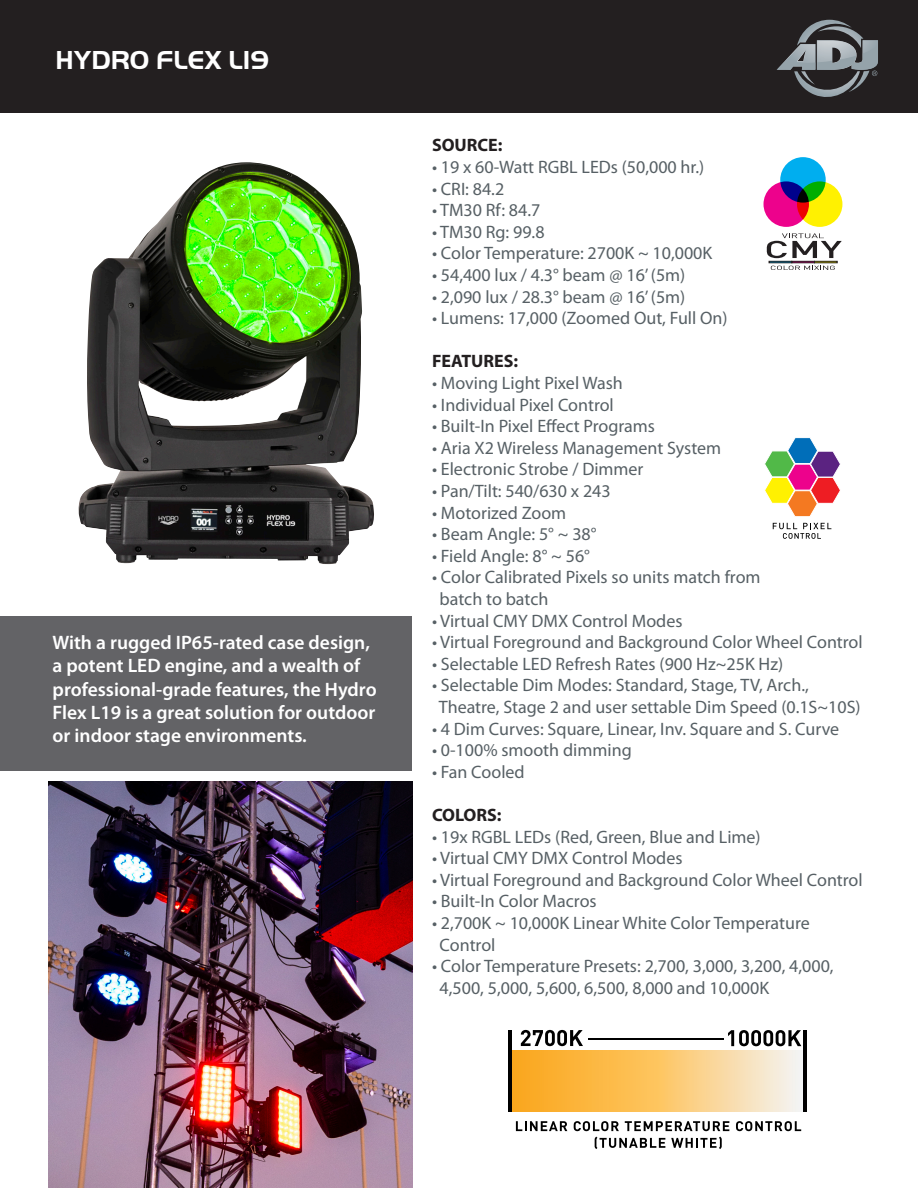
<style>
.page{position:relative;width:918px;height:1188px;background:#fff}
.page>*{position:absolute;margin:0;border:0;box-sizing:border-box;transform-origin:0 0}
.t1{font:700 27px "Handel Got D";color:#fff}
.t2{font:600 19.5px/23.4px "Myriad Pro";color:#fff}
.t3{font:18px "Myriad Pro";color:#576065}
.t4{font:700 18px "Myriad Pro";color:#231f20}
</style>
<div class="page">
<div style="left:0;top:616px;width:412px;height:154px;background:#636366"></div>
<div style="left:0;top:0;width:918px;height:113px;background:#231f20"></div>
<svg style="left:777px;top:20px;width:101px;height:77px"></svg>
<img style="left:78px;top:162px;width:296px;height:403px">
<img style="left:48px;top:782px;width:365px;height:406px">
<div style="left:658px;top:1051px;width:149px;height:60px;background:linear-gradient(to right,#fec562,#f3f6fb)"></div>
<div style="left:509px;top:1051px;width:149px;height:60px;background:linear-gradient(to right,#f9a51b,#fec55f)"></div>
<svg style="left:521px;top:1030px;width:62px;height:16px"></svg>
<hr style="left:509px;top:1030px;width:3px;height:81px;background:#000">
<svg style="left:516px;top:1121px;width:51px;height:10px"></svg>
<svg style="left:574px;top:1121px;width:45px;height:10px"></svg>
<svg style="left:625px;top:1121px;width:104px;height:10px"></svg>
<svg style="left:736px;top:1121px;width:65px;height:10px"></svg>
<svg style="left:595px;top:1137px;width:70px;height:12px"></svg>
<svg style="left:671px;top:1137px;width:51px;height:12px"></svg>
<svg style="left:728px;top:1030px;width:73px;height:16px"></svg>
<hr style="left:804px;top:1030px;width:3px;height:81px;background:#000">
<hr style="left:588px;top:1038px;width:136px;height:2px;background:#000">
<div style="left:780px;top:157px;width:46px;height:46px;background:#00aeef;border-radius:50%"></div>
<svg style="left:764px;top:181px;width:45px;height:46px"></svg>
<svg style="left:797px;top:181px;width:45px;height:46px;background:#bfbf04"></svg>
<svg style="left:767px;top:233px;width:75px;height:25px"></svg>
<svg style="left:771px;top:266px;width:64px;height:4px"></svg>
<div style="left:792px;top:261px;width:23px;height:2px;border:1px solid #231f20"></div>
<div style="left:769px;top:261px;width:23px;height:2px;border:1px solid #231f20"></div>
<div style="left:814px;top:261px;width:23px;height:2px;border:1px solid #231f20"></div>
<svg style="left:765px;top:437px;width:75px;height:80px"></svg>
<svg style="left:773px;top:523px;width:58px;height:16px"></svg>
<p class="t1" style="left:56px;top:45px;width:215px">HYDRO FLEX L19</p>
<p class="t2" style="left:53px;top:630px;width:319px">With a rugged IP65-rated case design,</p>
<p class="t2" style="left:53px;top:653px;width:309px">a potent LED engine, and a wealth of</p>
<p class="t2" style="left:53px;top:677px;width:326px">professional-grade features, the Hydro<br>Flex L19 is a great solution for outdoor</p>
<p class="t2" style="left:53px;top:724px;width:256px">or indoor stage environments.</p>
<p class="t4" style="left:432px;top:134px;width:72px">SOURCE:</p>
<p class="t3" style="left:432px;top:156px;width:274px">• 19 x 60-Watt RGBL LEDs (50,000 hr.)</p>
<p class="t3" style="left:432px;top:178px;width:74px">• CRI: 84.2</p>
<p class="t3" style="left:432px;top:199px;width:110px">• TM30 Rf: 84.7</p>
<p class="t3" style="left:432px;top:221px;width:114px">• TM30 Rg: 99.8</p>
<p class="t3" style="left:432px;top:242px;width:282px">• Color Temperature: 2700K ~ 10,000K</p>
<p class="t3" style="left:432px;top:264px;width:255px">• 54,400 lux / 4.3° beam @ 16’ (5m)</p>
<p class="t3" style="left:432px;top:286px;width:255px">• 2,090 lux / 28.3° beam @ 16’ (5m)</p>
<p class="t3" style="left:432px;top:307px;width:297px">• Lumens: 17,000 (Zoomed Out, Full On)</p>
<p class="t4" style="left:432px;top:350px;width:88px">FEATURES:</p>
<p class="t3" style="left:432px;top:372px;width:192px">• Moving Light Pixel Wash</p>
<p class="t3" style="left:432px;top:394px;width:183px">• Individual Pixel Control</p>
<p class="t3" style="left:432px;top:415px;width:225px">• Built-In Pixel Effect Programs</p>
<p class="t3" style="left:432px;top:437px;width:291px">• Aria X2 Wireless Management System</p>
<p class="t3" style="left:432px;top:458px;width:213px">• Electronic Strobe / Dimmer</p>
<p class="t3" style="left:432px;top:480px;width:180px">• Pan/Tilt: 540/630 x 243</p>
<p class="t3" style="left:432px;top:502px;width:136px">• Motorized Zoom</p>
<p class="t3" style="left:432px;top:523px;width:166px">• Beam Angle: 5° ~ 38°</p>
<p class="t3" style="left:432px;top:545px;width:159px">• Field Angle: 8° ~ 56°</p>
<p class="t3" style="left:432px;top:566px;width:330px">• Color Calibrated Pixels so units match from</p>
<p class="t3" style="left:440px;top:588px;width:110px">batch to batch</p>
<p class="t3" style="left:432px;top:610px;width:252px">• Virtual CMY DMX Control Modes</p>
<p class="t3" style="left:432px;top:631px;width:432px">• Virtual Foreground and Background Color Wheel Control</p>
<p class="t3" style="left:432px;top:653px;width:353px">• Selectable LED Refresh Rates (900 Hz~25K Hz)</p>
<p class="t3" style="left:432px;top:674px;width:378px">• Selectable Dim Modes: Standard, Stage, TV, Arch.,</p>
<p class="t3" style="left:439px;top:696px;width:423px">Theatre, Stage 2 and user settable Dim Speed (0.1S~10S)</p>
<p class="t3" style="left:432px;top:718px;width:409px">• 4 Dim Curves: Square, Linear, Inv. Square and S. Curve</p>
<p class="t3" style="left:432px;top:739px;width:201px">• 0-100% smooth dimming</p>
<p class="t3" style="left:432px;top:761px;width:94px">• Fan Cooled</p>
<p class="t4" style="left:432px;top:803px;width:71px">COLORS:</p>
<p class="t3" style="left:432px;top:826px;width:330px">• 19x RGBL LEDs (Red, Green, Blue and Lime)</p>
<p class="t3" style="left:432px;top:847px;width:252px">• Virtual CMY DMX Control Modes</p>
<p class="t3" style="left:432px;top:869px;width:432px">• Virtual Foreground and Background Color Wheel Control</p>
<p class="t3" style="left:432px;top:890px;width:166px">• Built-In Color Macros</p>
<p class="t3" style="left:432px;top:912px;width:379px">• 2,700K ~ 10,000K Linear White Color Temperature</p>
<p class="t3" style="left:440px;top:934px;width:57px">Control</p>
<p class="t3" style="left:432px;top:955px;width:403px">• Color Temperature Presets: 2,700, 3,000, 3,200, 4,000,</p>
<p class="t3" style="left:440px;top:977px;width:331px">4,500, 5,000, 5,600, 6,500, 8,000 and 10,000K</p>
</div>
